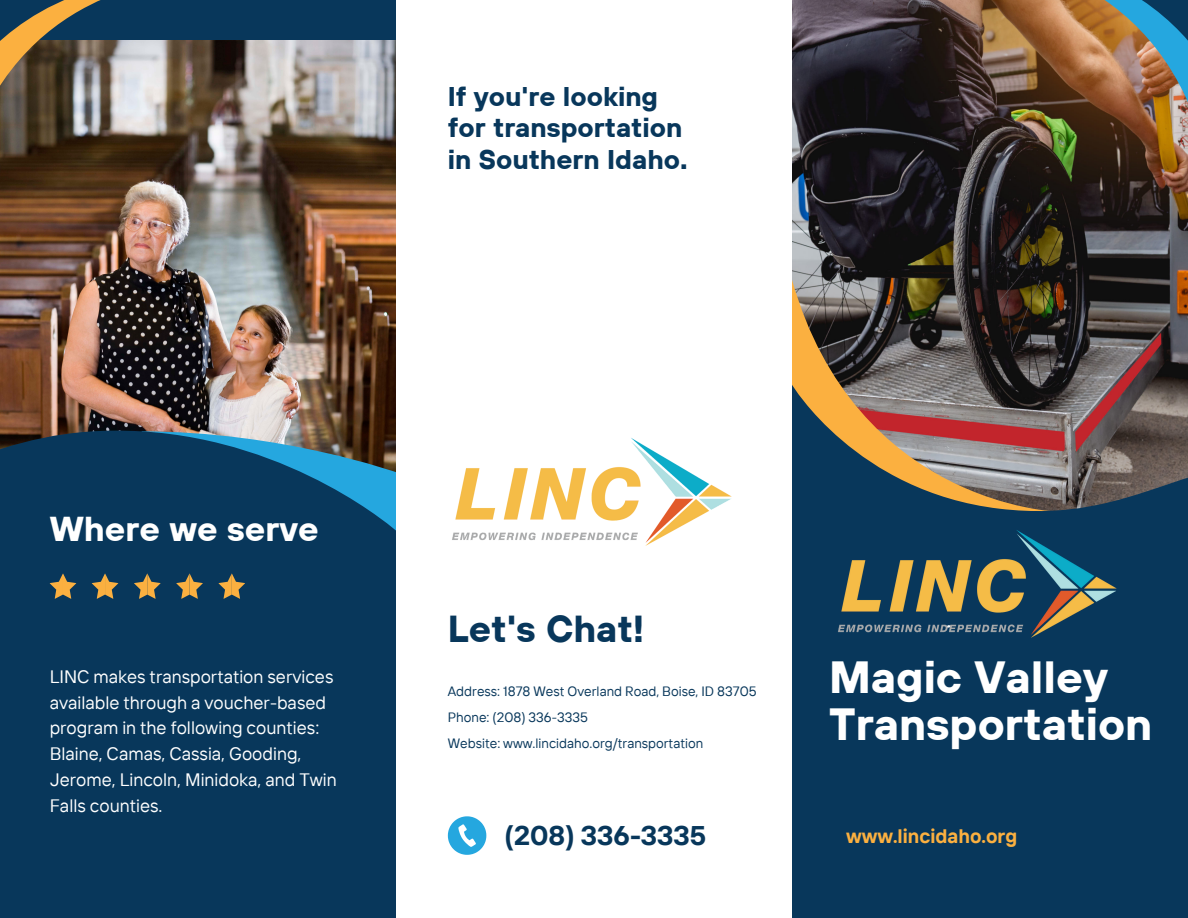
<style>
.page{position:relative;width:1188px;height:918px;background:#08375b}
.page>*{position:absolute;margin:0;border:0;box-sizing:border-box;transform-origin:0 0}
.t1{font:700 45px/47.2px "TT Hoves";color:#fff}
.t2{font:700 37.5px "TT Hoves";color:#08375b}
.t3{font:700 34.5px "TT Hoves";color:#fff}
.t4{font:700 27px/31.5px "TT Hoves";color:#08375b}
.t5{font:700 27px "TT Interphases";color:#08375b}
.t6{font:700 19.5px "TT Interphases";color:#fbb040}
.t7{font:18px/25.8px "TT Interphases";color:#fff}
.t8{font:13.5px "TT Interphases";color:#08375b}
</style>
<div class="page">
<img style="left:792px;top:0;width:396px;height:385px">
<img style="left:0;top:41px;width:396px;height:371px">
<svg style="left:792px;top:280px;width:265px;height:105px;background:#574d3f"></svg>
<svg style="left:792px;top:385px;width:396px;height:126px"></svg>
<svg style="left:0;top:412px;width:396px;height:119px"></svg>
<div style="left:396px;top:0;width:396px;height:918px;background:#fff"></div>
<svg style="left:448px;top:816px;width:38px;height:39px"></svg>
<img style="left:994px;top:0;width:194px;height:144px">
<svg style="left:0;top:0;width:174px;height:165px"></svg>
<svg style="left:50px;top:574px;width:26px;height:24px"></svg>
<svg style="left:92px;top:574px;width:26px;height:24px"></svg>
<svg style="left:134px;top:574px;width:27px;height:24px"></svg>
<svg style="left:176px;top:574px;width:27px;height:24px"></svg>
<svg style="left:219px;top:574px;width:26px;height:24px"></svg>
<img style="left:452px;top:438px;width:280px;height:108px">
<img style="left:838px;top:530px;width:279px;height:108px">
<p class="t4" style="left:448px;top:80px;width:241px">If you're looking for transportation in Southern Idaho.</p>
<p class="t3" style="left:50px;top:506px;width:270px">Where we serve</p>
<h2 class="t7" style="left:50px;top:663px;width:289px">LINC makes transportation services available through a voucher-based program in the following counties:<br>Blaine, Camas, Cassia, Gooding,<br>Jerome, Lincoln, Minidoka, and Twin<br>Falls counties.</h2>
<p class="t2" style="left:448px;top:604px;width:198px">Let's Chat!</p>
<p class="t8" style="left:448px;top:682px;width:310px">Address: 1878 West Overland Road, Boise, ID 83705</p>
<p class="t8" style="left:448px;top:708px;width:142px">Phone: (208) 336-3335</p>
<h3 class="t8" style="left:448px;top:734px;width:257px">Website: www.lincidaho.org/transportation</h3>
<p class="t5" style="left:504px;top:818px;width:203px">(208) 336-3335</p>
<h2 class="t1" style="left:829px;top:653px;width:325px">Magic Valley<br>Transportation</h2>
<p class="t6" style="left:846px;top:824px;width:173px">www.lincidaho.org</p>
</div>
